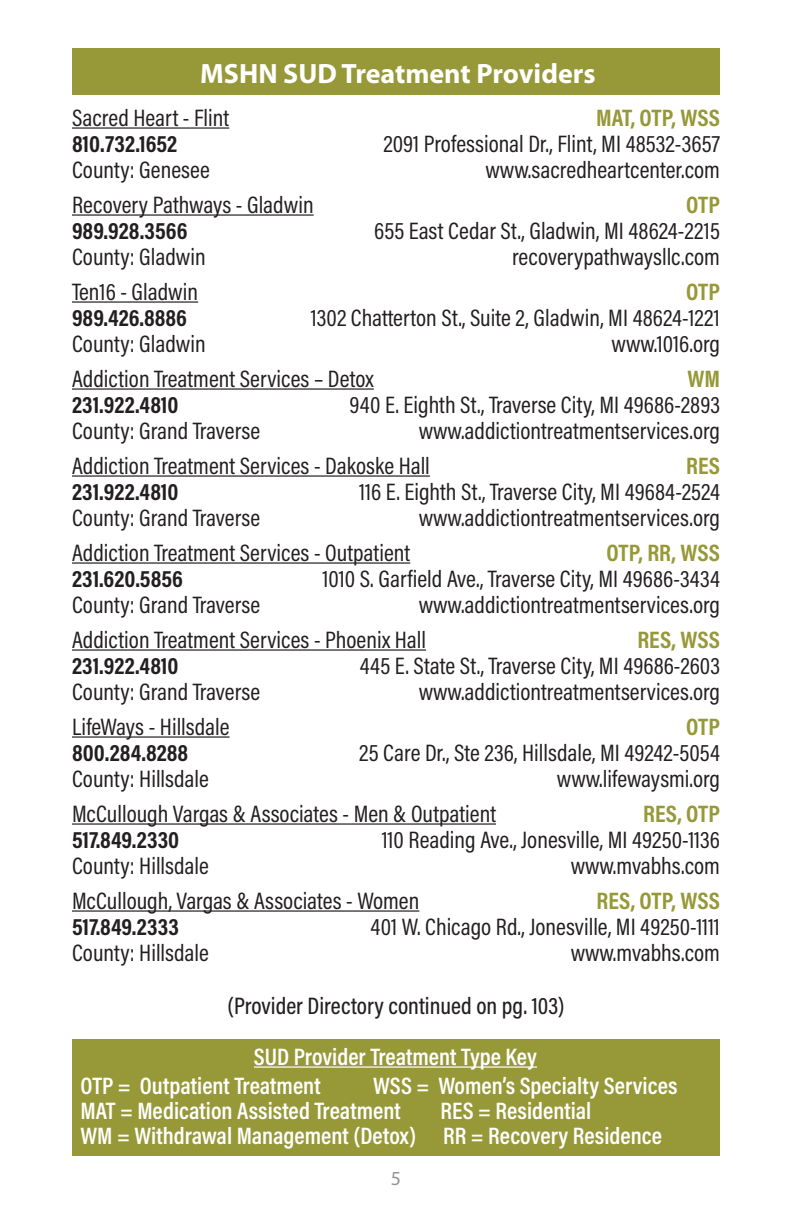
<style>
.page{position:relative;width:792px;height:1224px;background:#fff}
.page>*{position:absolute;margin:0;border:0;box-sizing:border-box;transform-origin:0 0}
.t1{font:700 28px "Myriad Pro";color:#fff}
.t2{font:24px "Acumin Pro Cond";color:#231f20}
.t3{font:600 24px "Acumin Pro Cond";color:#fff}
.t4{font:700 24px "Acumin Pro Cond";color:#231f20}
.t5{font:700 24px "Acumin Pro Cond";color:#979838}
.t6{font:500 24px "Acumin Pro Cond";color:#231f20}
.t7{font:20px "Myriad Pro";color:#939598}
</style>
<div class="page">
<div style="left:72px;top:49px;width:648px;height:46px;background:#979838"></div>
<div style="left:72px;top:1040px;width:648px;height:116px;background:#979838"></div>
<hr style="left:72px;top:127px;width:157px;height:2px;background:#231f20">
<hr style="left:72px;top:214px;width:242px;height:2px;background:#231f20">
<hr style="left:72px;top:301px;width:126px;height:2px;background:#231f20">
<hr style="left:72px;top:388px;width:302px;height:2px;background:#231f20">
<hr style="left:72px;top:475px;width:358px;height:2px;background:#231f20">
<hr style="left:72px;top:562px;width:338px;height:2px;background:#231f20">
<hr style="left:72px;top:649px;width:354px;height:2px;background:#231f20">
<hr style="left:72px;top:736px;width:158px;height:2px;background:#231f20">
<hr style="left:72px;top:823px;width:424px;height:2px;background:#231f20">
<hr style="left:72px;top:910px;width:347px;height:2px;background:#231f20">
<hr style="left:254px;top:1066px;width:283px;height:2px;background:#fff">
<p class="t1" style="left:200px;top:55px;width:397px">MSHN SUD Treatment Providers</p>
<p class="t2" style="left:72px;top:102px;width:159px">Sacred Heart - Flint</p>
<p class="t5" style="left:596px;top:102px;width:125px">MAT, OTP, WSS</p>
<p class="t4" style="left:72px;top:128px;width:107px">810.732.1652</p>
<p class="t2" style="left:383px;top:128px;width:338px">2091 Professional Dr., Flint, MI 48532-3657</p>
<p class="t2" style="left:72px;top:154px;width:139px">County: Genesee</p>
<p class="t2" style="left:485px;top:154px;width:236px">www.sacredheartcenter.com</p>
<p class="t2" style="left:72px;top:189px;width:243px">Recovery Pathways - Gladwin</p>
<p class="t5" style="left:686px;top:189px;width:35px">OTP</p>
<p class="t4" style="left:72px;top:215px;width:117px">989.928.3566</p>
<p class="t2" style="left:374px;top:215px;width:347px">655 East Cedar St., Gladwin, MI 48624-2215</p>
<p class="t2" style="left:72px;top:241px;width:135px">County: Gladwin</p>
<p class="t2" style="left:512px;top:241px;width:209px">recoverypathwaysllc.com</p>
<p class="t2" style="left:72px;top:276px;width:128px">Ten16 - Gladwin</p>
<p class="t5" style="left:686px;top:276px;width:35px">OTP</p>
<p class="t4" style="left:72px;top:302px;width:117px">989.426.8886</p>
<p class="t2" style="left:311px;top:302px;width:411px">1302 Chatterton St., Suite 2, Gladwin, MI 48624-1221</p>
<p class="t2" style="left:72px;top:328px;width:135px">County: Gladwin</p>
<p class="t2" style="left:612px;top:328px;width:110px">www.1016.org</p>
<p class="t2" style="left:72px;top:363px;width:303px">Addiction Treatment Services – Detox</p>
<p class="t5" style="left:688px;top:363px;width:34px">WM</p>
<p class="t4" style="left:72px;top:389px;width:108px">231.922.4810</p>
<p class="t2" style="left:350px;top:389px;width:372px">940 E. Eighth St., Traverse City, MI 49686-2893</p>
<p class="t2" style="left:72px;top:415px;width:190px">County: Grand Traverse</p>
<p class="t2" style="left:419px;top:415px;width:303px">www.addictiontreatmentservices.org</p>
<p class="t2" style="left:72px;top:450px;width:359px">Addiction Treatment Services - Dakoske Hall</p>
<p class="t5" style="left:686px;top:450px;width:35px">RES</p>
<p class="t4" style="left:72px;top:476px;width:108px">231.922.4810</p>
<p class="t2" style="left:359px;top:476px;width:362px">116 E. Eighth St., Traverse City, MI 49684-2524</p>
<p class="t2" style="left:72px;top:502px;width:190px">County: Grand Traverse</p>
<p class="t2" style="left:419px;top:502px;width:303px">www.addictiontreatmentservices.org</p>
<p class="t2" style="left:72px;top:537px;width:340px">Addiction Treatment Services - Outpatient</p>
<p class="t5" style="left:607px;top:537px;width:115px">OTP, RR, WSS</p>
<p class="t4" style="left:72px;top:563px;width:112px">231.620.5856</p>
<p class="t2" style="left:322px;top:563px;width:399px">1010 S. Garfield Ave., Traverse City, MI 49686-3434</p>
<p class="t2" style="left:72px;top:589px;width:190px">County: Grand Traverse</p>
<p class="t2" style="left:419px;top:589px;width:303px">www.addictiontreatmentservices.org</p>
<p class="t2" style="left:72px;top:624px;width:356px">Addiction Treatment Services - Phoenix Hall</p>
<p class="t5" style="left:637px;top:624px;width:84px">RES, WSS</p>
<p class="t4" style="left:72px;top:650px;width:108px">231.922.4810</p>
<p class="t2" style="left:360px;top:650px;width:362px">445 E. State St., Traverse City, MI 49686-2603</p>
<p class="t2" style="left:72px;top:676px;width:190px">County: Grand Traverse</p>
<p class="t2" style="left:419px;top:676px;width:303px">www.addictiontreatmentservices.org</p>
<p class="t2" style="left:72px;top:711px;width:159px">LifeWays - Hillsdale</p>
<p class="t5" style="left:686px;top:711px;width:35px">OTP</p>
<p class="t4" style="left:72px;top:737px;width:118px">800.284.8288</p>
<p class="t2" style="left:359px;top:737px;width:362px">25 Care Dr., Ste 236, Hillsdale, MI 49242-5054</p>
<p class="t2" style="left:72px;top:763px;width:138px">County: Hillsdale</p>
<p class="t2" style="left:557px;top:763px;width:165px">www.lifewaysmi.org</p>
<p class="t2" style="left:72px;top:798px;width:426px">McCullough Vargas &amp; Associates - Men &amp; Outpatient</p>
<p class="t5" style="left:643px;top:798px;width:78px">RES, OTP</p>
<p class="t4" style="left:72px;top:824px;width:109px">517.849.2330</p>
<p class="t2" style="left:382px;top:824px;width:340px">110 Reading Ave., Jonesville, MI 49250-1136</p>
<p class="t2" style="left:72px;top:850px;width:138px">County: Hillsdale</p>
<p class="t2" style="left:571px;top:850px;width:151px">www.mvabhs.com</p>
<p class="t2" style="left:72px;top:885px;width:349px">McCullough, Vargas &amp; Associates - Women</p>
<p class="t5" style="left:597px;top:885px;width:125px">RES, OTP, WSS</p>
<p class="t4" style="left:72px;top:911px;width:108px">517.849.2333</p>
<p class="t2" style="left:371px;top:911px;width:351px">401 W. Chicago Rd., Jonesville, MI 49250-1111</p>
<p class="t2" style="left:72px;top:937px;width:138px">County: Hillsdale</p>
<p class="t2" style="left:571px;top:937px;width:151px">www.mvabhs.com</p>
<p class="t6" style="left:227px;top:990px;width:339px">(Provider Directory continued on pg. 103)</p>
<p class="t3" style="left:254px;top:1041px;width:285px">SUD Provider Treatment Type Key</p>
<p class="t3" style="left:81px;top:1070px;width:242px">OTP = Outpatient Treatment</p>
<p class="t3" style="left:373px;top:1070px;width:306px">WSS = Women’s Specialty Services</p>
<p class="t3" style="left:81px;top:1095px;width:322px">MAT = Medication Assisted Treatment</p>
<p class="t3" style="left:441px;top:1095px;width:152px">RES = Residential</p>
<p class="t3" style="left:81px;top:1120px;width:583px">WM = Withdrawal Management (Detox) RR = Recovery Residence</p>
<p class="t7" style="left:391px;top:1166px;width:12px">5</p>
</div>
